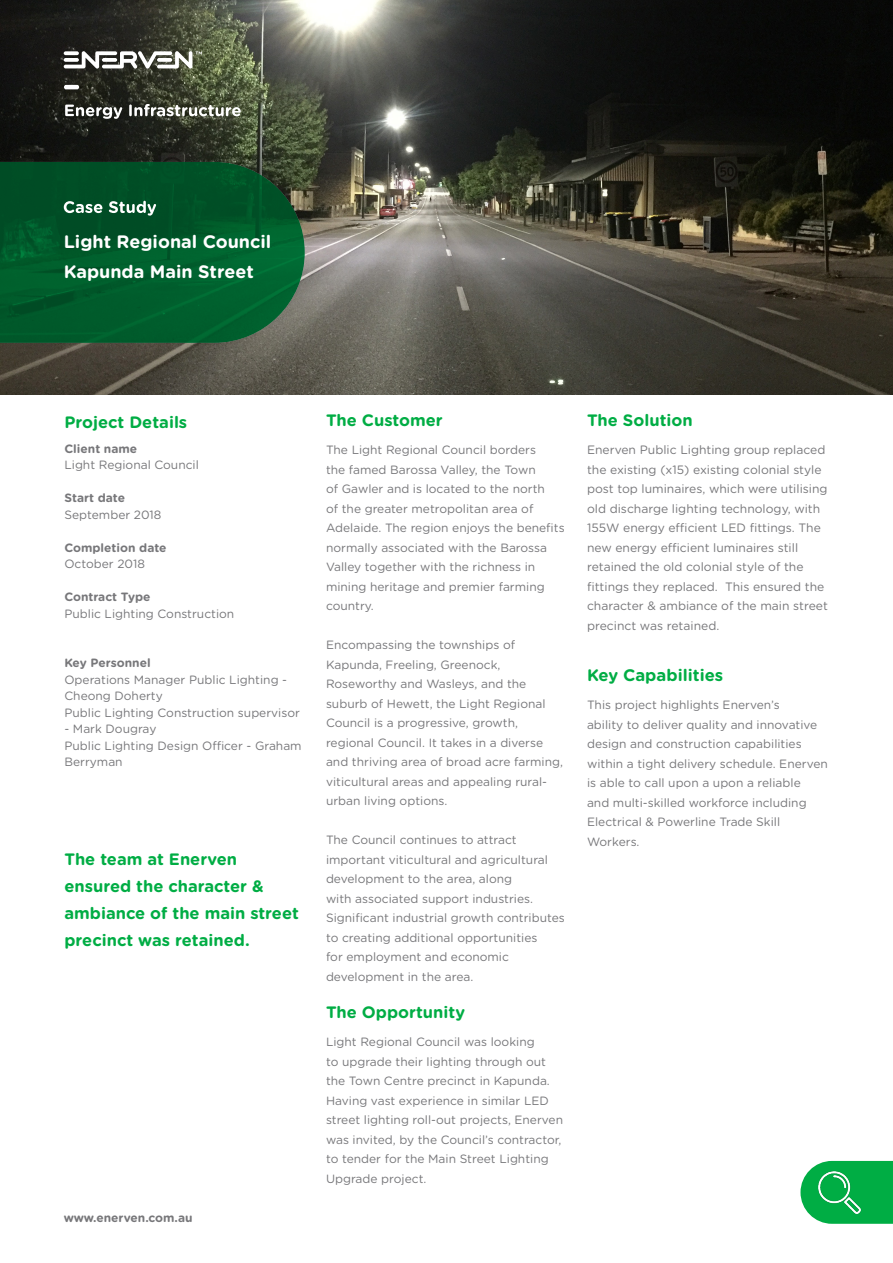
<style>
.page{position:relative;width:893px;height:1263px;background:#fff}
.page>*{position:absolute;margin:0;border:0;box-sizing:border-box;transform-origin:0 0}
.t1{font:700 18px "Gotham Rounded";color:#fff}
.Text_Headings{font:700 16.65px "Gotham Rounded";color:#00ad44}
.Text_Headings-2{font:700 16.5px/27px "Gotham Rounded";color:#00ad44}
.Body_Text{font:12.15px/19.5px "Gotham Rounded";color:#77777a}
.Body_Text-2{font:12px/19.5px "Gotham Rounded";color:#77777a}
.Body_Text-3{font:700 12px "Gotham Rounded";color:#77777a}
.s1{font-weight:700}
</style>
<div class="page">
<svg style="left:800px;top:1161px;width:93px;height:63px;background:#28b961"></svg>
<img style="left:812px;top:1166px;width:54px;height:53px">
<img style="left:0;top:0;width:893px;height:394px">
<svg style="left:0;top:162px;width:305px;height:181px;background:#065a2d"></svg>
<svg style="left:64px;top:201px;width:92px;height:15px"></svg>
<svg style="left:64px;top:51px;width:138px;height:18px"></svg>
<hr style="left:64px;top:85px;width:15px;height:4px;background:#fff;border-radius:2px">
<svg style="left:65px;top:104px;width:176px;height:15px"></svg>
<p class="t1" style="left:64px;top:229px;width:209px">Light Regional Council</p>
<p class="t1" style="left:64px;top:259px;width:192px">Kapunda Main Street</p>
<p class="Text_Headings-2" style="left:64px;top:408px;width:124px">Project Details</p>
<p class="Body_Text-3" style="left:64px;top:440px;width:74px">Client name</p>
<p class="Body_Text-2" style="left:64px;top:455px;width:136px">Light Regional Council</p>
<p class="Body_Text-3" style="left:64px;top:489px;width:62px">Start date</p>
<p class="Body_Text-2" style="left:64px;top:504px;width:99px">September 2018</p>
<p class="Body_Text-3" style="left:64px;top:539px;width:104px">Completion date</p>
<p class="Body_Text-2" style="left:64px;top:554px;width:82px">October 2018</p>
<p class="Body_Text-3" style="left:64px;top:588px;width:88px">Contract Type</p>
<p class="Body_Text-2" style="left:64px;top:603px;width:171px">Public Lighting Construction</p>
<p class="Body_Text-2" style="left:64px;top:654px;width:224px;line-height:16.5px"><span class="s1">Key Personnel<br></span>Operations Manager Public Lighting -<br>Cheong Doherty</p>
<p class="Body_Text-2" style="left:64px;top:702px;width:237px">Public Lighting Construction supervisor</p>
<p class="Body_Text-2" style="left:64px;top:719px;width:93px">- Mark Dougray</p>
<p class="Body_Text-2" style="left:64px;top:737px;width:239px;line-height:16.5px">Public Lighting Design Officer - Graham<br>Berryman</p>
<p class="Text_Headings-2" style="left:64px;top:845px;width:236px">The team at Enerven ensured the character &amp; ambiance of the main street precinct was retained.</p>
<p class="Body_Text-3" style="left:64px;top:1208px;width:130px">www.enerven.com.au</p>
<p class="Text_Headings-2" style="left:326px;top:406px;width:118px">The Customer</p>
<p class="Body_Text-2" style="left:326px;top:440px;width:240px">The Light Regional Council borders<br>the famed Barossa Valley, the Town<br>of Gawler and is located to the north<br>of the greater metropolitan area of Adelaide. The region enjoys the benefits normally associated with the Barossa Valley together with the richness in mining heritage and premier farming country.</p>
<p class="Body_Text-2" style="left:326px;top:635px;width:239px">Encompassing the townships of Kapunda, Freeling, Greenock, Roseworthy and Wasleys, and the suburb of Hewett, the Light Regional Council is a progressive, growth, regional Council. It takes in a diverse and thriving area of broad acre farming, viticultural areas and appealing rural&shy;urban living options.</p>
<p class="Body_Text-2" style="left:326px;top:830px;width:240px">The Council continues to attract important viticultural and agricultural development to the area, along<br>with associated support industries.<br>Significant industrial growth contributes to creating additional opportunities<br>for employment and economic development in the area.</p>
<p class="Text_Headings-2" style="left:326px;top:998px;width:141px">The Opportunity</p>
<p class="Body_Text-2" style="left:326px;top:1032px;width:239px">Light Regional Council was looking<br>to upgrade their lighting through out the Town Centre precinct in Kapunda.<br>Having vast experience in similar LED street lighting roll-out projects, Enerven was invited, by the Council’s contractor, to tender for the Main Street Lighting Upgrade project.</p>
<p class="Text_Headings-2" style="left:587px;top:406px;width:107px">The Solution</p>
<p class="Body_Text" style="left:587px;top:439px;width:242px">Enerven Public Lighting group replaced the existing (x15) existing colonial style post top luminaires, which were utilising old discharge lighting technology, with 155W energy efficient LED fittings. The new energy efficient luminaires still retained the old colonial style of the fittings they replaced. This ensured the character &amp; ambiance of the main street precinct was retained.</p>
<p class="Text_Headings" style="left:587px;top:663px;width:138px">Key Capabilities</p>
<p class="Body_Text-2" style="left:587px;top:695px;width:194px">This project highlights Enerven’s</p>
<p class="Body_Text-2" style="left:587px;top:714px;width:242px">ability to deliver quality and innovative design and construction capabilities within a tight delivery schedule. Enerven is able to call upon a upon a reliable<br>and multi-skilled workforce including Electrical &amp; Powerline Trade Skill Workers.</p>
</div>
